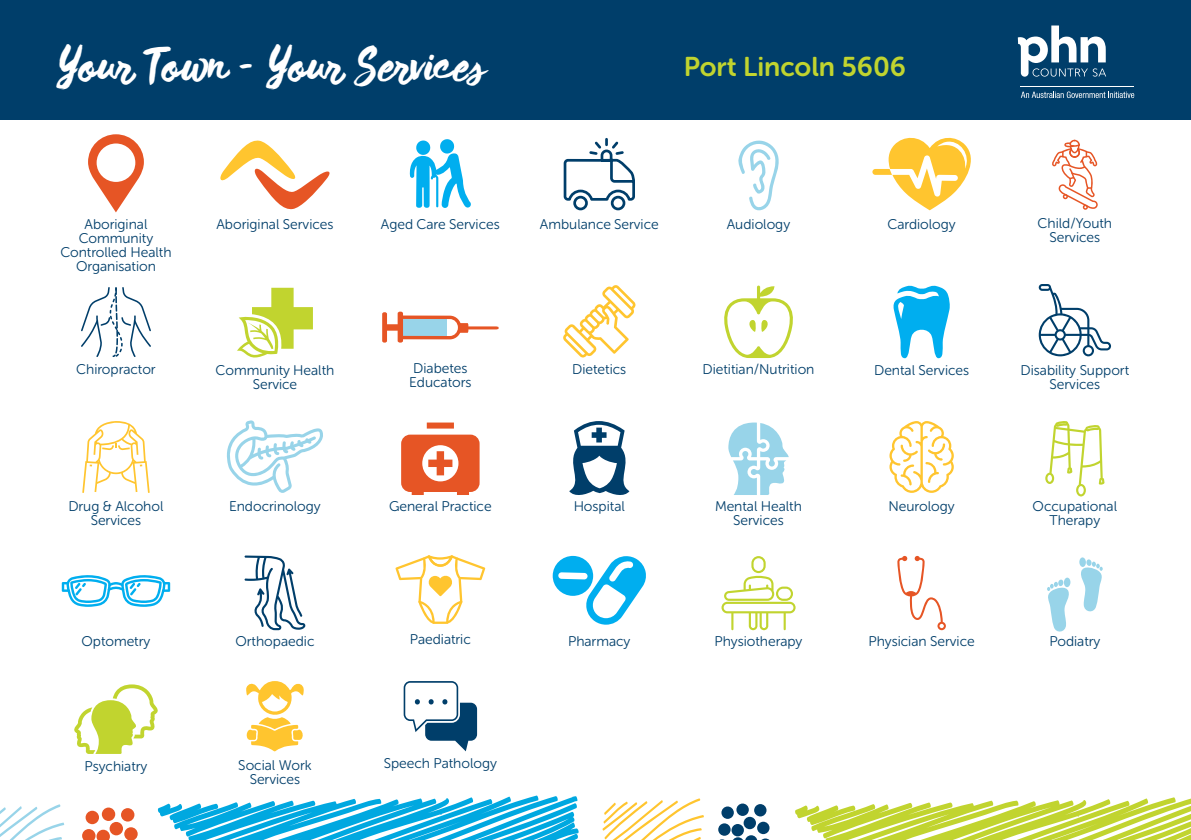
<style>
.page{position:relative;width:1191px;height:840px;background:#fff}
.page>*{position:absolute;margin:0;border:0;box-sizing:border-box;transform-origin:0 0}
.t1{font:44.8px "Wild Thing";color:#fff}
.t2{font:27px "Museo Sans Rounded 700";color:#c1d42f}
.t3{font:14px/14px "Museo Sans Rounded 300";color:#003e6a;text-align:center}
</style>
<div class="page">
<svg style="left:88px;top:134px;width:56px;height:78px"></svg>
<div style="left:0;top:0;width:1191px;height:119px;background:#003e6a"></div>
<svg style="left:1017px;top:25px;width:89px;height:52px"></svg>
<svg style="left:1021px;top:91px;width:113px;height:7px"></svg>
<hr style="left:1020px;top:86px;width:114px;height:1px;background:#fff">
<svg style="left:409px;top:139px;width:62px;height:69px"></svg>
<svg style="left:563px;top:138px;width:72px;height:73px"></svg>
<svg style="left:552px;top:555px;width:94px;height:69px"></svg>
<svg style="left:401px;top:422px;width:78px;height:72px"></svg>
<svg style="left:721px;top:556px;width:74px;height:74px"></svg>
<svg style="left:1047px;top:579px;width:23px;height:53px"></svg>
<svg style="left:1079px;top:559px;width:24px;height:53px"></svg>
<svg style="left:728px;top:422px;width:61px;height:72px"></svg>
<svg style="left:1052px;top:140px;width:45px;height:70px"></svg>
<svg style="left:1045px;top:421px;width:59px;height:75px"></svg>
<svg style="left:738px;top:140px;width:41px;height:71px"></svg>
<div style="left:385px;top:324px;width:14px;height:6px;background:#e65525"></div>
<div style="left:397px;top:311px;width:6px;height:31px;background:#e65525;border-radius:2px"></div>
<div style="left:382px;top:312px;width:5px;height:30px;background:#e65525;border-radius:2px"></div>
<svg style="left:403px;top:315px;width:95px;height:24px"></svg>
<svg style="left:237px;top:287px;width:76px;height:70px"></svg>
<svg style="left:724px;top:285px;width:69px;height:73px"></svg>
<svg style="left:893px;top:285px;width:57px;height:73px"></svg>
<svg style="left:81px;top:287px;width:70px;height:70px"></svg>
<svg style="left:404px;top:681px;width:73px;height:70px"></svg>
<svg style="left:246px;top:681px;width:58px;height:70px"></svg>
<svg style="left:62px;top:575px;width:108px;height:31px"></svg>
<svg style="left:872px;top:137px;width:99px;height:73px"></svg>
<svg style="left:1038px;top:284px;width:73px;height:72px"></svg>
<svg style="left:569px;top:421px;width:61px;height:74px"></svg>
<svg style="left:395px;top:555px;width:90px;height:68px"></svg>
<svg style="left:602px;top:797px;width:589px;height:42px"></svg>
<svg style="left:0;top:795px;width:579px;height:44px"></svg>
<svg style="left:220px;top:140px;width:110px;height:70px"></svg>
<svg style="left:897px;top:555px;width:49px;height:75px"></svg>
<svg style="left:74px;top:684px;width:84px;height:69px"></svg>
<svg style="left:563px;top:285px;width:73px;height:72px"></svg>
<svg style="left:889px;top:421px;width:64px;height:71px"></svg>
<svg style="left:244px;top:555px;width:61px;height:75px"></svg>
<svg style="left:226px;top:420px;width:97px;height:72px"></svg>
<svg style="left:82px;top:421px;width:68px;height:71px"></svg>
<h1 class="t1" style="left:57px;top:35px;width:430px">Your Town – Your Services</h1>
<h2 class="t2" style="left:683px;top:51px;width:224px">Port Lincoln 5606</h2>
<p class="t3" style="left:60px;top:217px;width:113px">Aboriginal<br>Community<br>Controlled Health<br>Organisation</p>
<p class="t3" style="left:76px;top:362px;width:81px">Chiropractor</p>
<p class="t3" style="left:216px;top:217px;width:119px">Aboriginal Services</p>
<p class="t3" style="left:381px;top:217px;width:120px">Aged Care Services</p>
<p class="t3" style="left:540px;top:217px;width:120px">Ambulance Service</p>
<p class="t3" style="left:727px;top:217px;width:65px">Audiology</p>
<p class="t3" style="left:887px;top:217px;width:70px">Cardiology</p>
<p class="t3" style="left:1037px;top:216px;width:76px">Child/Youth<br>Services</p>
<p class="t3" style="left:216px;top:363px;width:120px">Community Health<br>Service</p>
<p class="t3" style="left:409px;top:361px;width:64px;text-align:left">Diabetes<br>Educators</p>
<p class="t3" style="left:572px;top:362px;width:55px">Dietetics</p>
<p class="t3" style="left:702px;top:362px;width:113px">Dietitian/Nutrition</p>
<p class="t3" style="left:874px;top:363px;width:97px">Dental Services</p>
<p class="t3" style="left:1020px;top:363px;width:110px">Disability Support<br>Services</p>
<p class="t3" style="left:68px;top:499px;width:97px">Drug &amp; Alcohol<br>Services</p>
<p class="t3" style="left:229px;top:499px;width:93px">Endocrinology</p>
<p class="t3" style="left:389px;top:499px;width:104px">General Practice</p>
<p class="t3" style="left:574px;top:499px;width:53px">Hospital</p>
<p class="t3" style="left:715px;top:499px;width:88px">Mental Health<br>Services</p>
<p class="t3" style="left:888px;top:499px;width:68px">Neurology</p>
<p class="t3" style="left:82px;top:634px;width:70px">Optometry</p>
<p class="t3" style="left:235px;top:634px;width:80px">Orthopaedic</p>
<p class="t3" style="left:410px;top:632px;width:62px">Paediatric</p>
<p class="t3" style="left:84px;top:758px;width:64px">Psychiatry</p>
<p class="t3" style="left:238px;top:757px;width:75px">Social Work<br>Services</p>
<p class="t3" style="left:384px;top:756px;width:115px">Speech Pathology</p>
<p class="t3" style="left:568px;top:633px;width:64px">Pharmacy</p>
<p class="t3" style="left:714px;top:634px;width:89px">Physiotherapy</p>
<p class="t3" style="left:868px;top:634px;width:108px">Physician Service</p>
<p class="t3" style="left:1032px;top:499px;width:86px">Occupational<br>Therapy</p>
<p class="t3" style="left:1049px;top:633px;width:53px">Podiatry</p>
</div>
